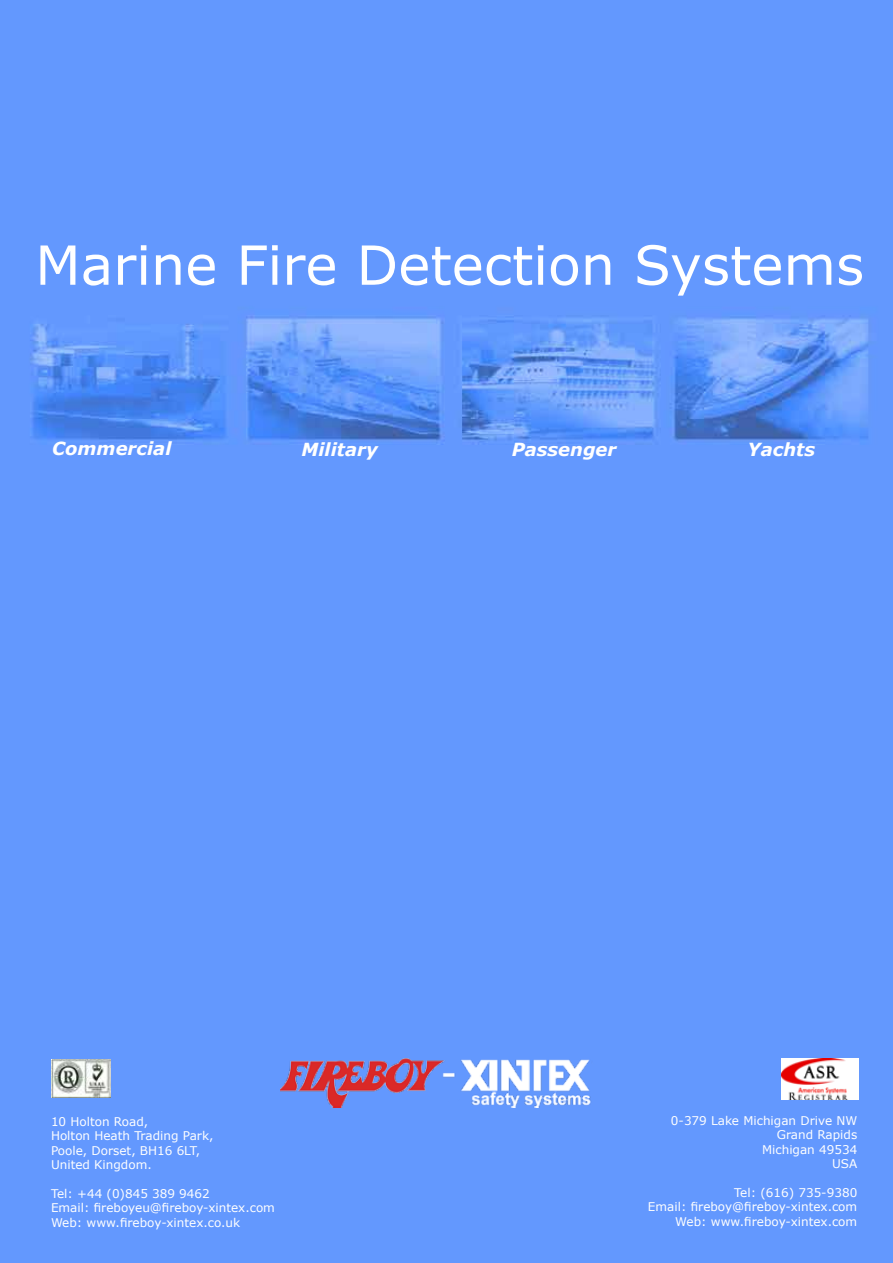
<style>
.page{position:relative;width:893px;height:1263px;background:#6398fe}
.page>*{position:absolute;margin:0;border:0;box-sizing:border-box;transform-origin:0 0}
.t1{font:54px "Verdana";color:#fff}
.t2{font:italic 700 18px "Verdana";color:#fff}
.t3{font:12px/14.4px "Verdana";color:#fff}
</style>
<div class="page">
<img style="left:782px;top:1058px;width:76px;height:41px">
<img style="left:280px;top:1059px;width:360px;height:49px">
<img style="left:51px;top:1060px;width:59px;height:37px">
<h1 class="t1" style="left:35px;top:228px;width:830px">Marine Fire Detection Systems</h1>
<h2 class="t2" style="left:52px;top:436px;width:121px">Commercial</h2>
<h2 class="t2" style="left:301px;top:436px;width:78px">Military</h2>
<h2 class="t2" style="left:512px;top:436px;width:106px">Passenger</h2>
<h2 class="t2" style="left:747px;top:436px;width:69px">Yachts</h2>
<p class="t3" style="left:51px;top:1114px;width:164px">10 Holton Road,<br>Holton Heath Trading Park,<br>Poole, Dorset, BH16 6LT,<br>United Kingdom.</p>
<p class="t3" style="left:51px;top:1186px;width:225px">Tel: +44 (0)845 389 9462<br>Email: fireboyeu@fireboy-xintex.com<br>Web: www.fireboy-xintex.co.uk</p>
<p class="t3" style="left:671px;top:1113px;width:188px;text-align:right">0-379 Lake Michigan Drive NW<br>Grand Rapids<br>Michigan 49534<br>USA</p>
<p class="t3" style="left:648px;top:1185px;width:211px;text-align:right">Tel: (616) 735-9380<br>Email: fireboy@fireboy-xintex.com<br>Web: www.fireboy-xintex.com</p>
</div>
